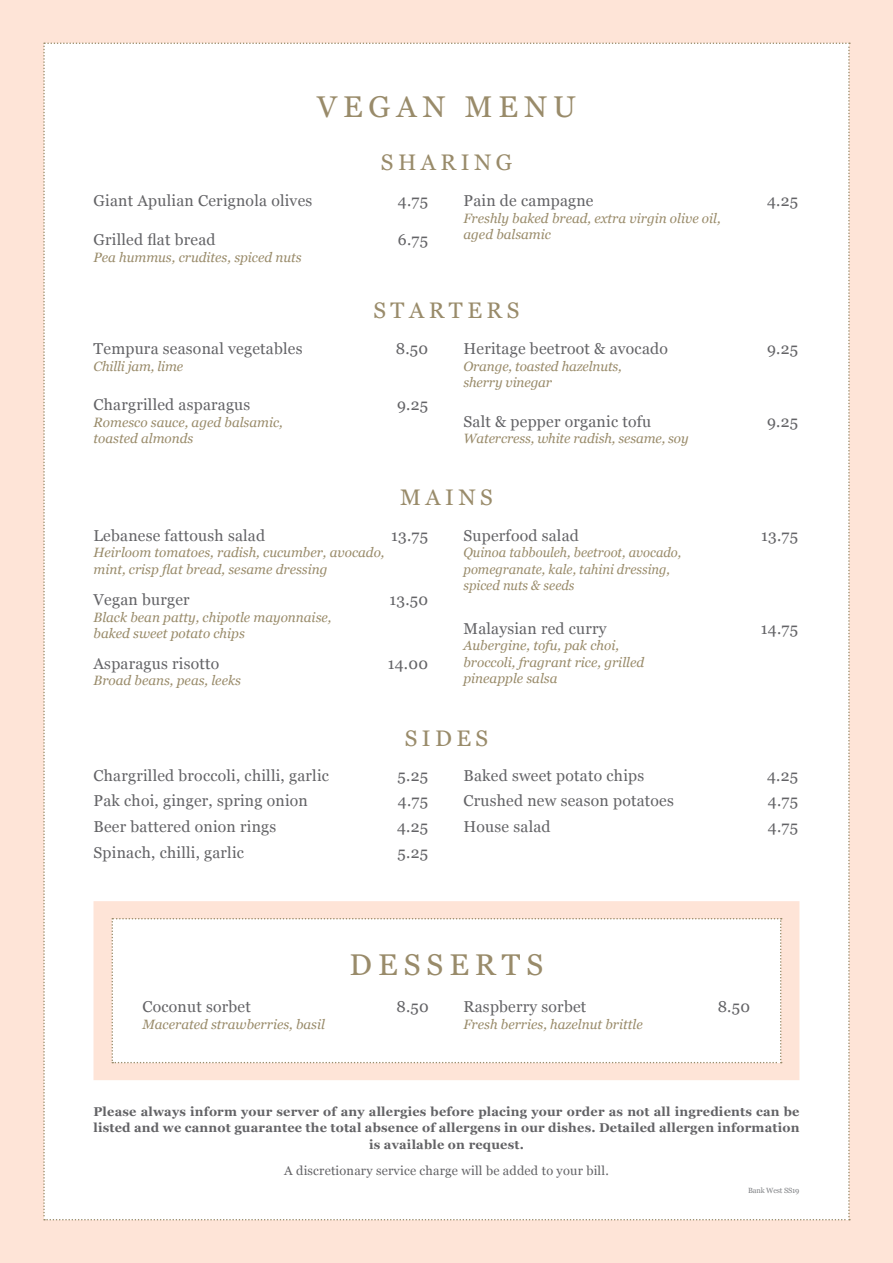
<style>
.page{position:relative;width:893px;height:1263px;background:#fee4d7}
.page>*{position:absolute;margin:0;border:0;box-sizing:border-box;transform-origin:0 0}
.HEADINGS{font:30px "Georgia";letter-spacing:.2em;color:#998b6a}
.HEADINGS-2{font:22.5px "Georgia";letter-spacing:.2em;color:#998b6a}
.Dishes{font:15.75px "Georgia";letter-spacing:.015em;color:#636366}
.Dish_Descriptors{font:italic 13.5px/16.5px "Georgia";color:#998b6a}
.Dish_Descriptors-2{font:italic 13.5px "Georgia";color:#998b6a;scale:.96 1}
.Dishes-2{font:italic 13.5px "Georgia";color:#998b6a}
.Dishes-3{font:700 12.75px/16.5px "Georgia";letter-spacing:.015em;color:#636366;text-align:center}
.Dishes-4{font:12.75px "Georgia";letter-spacing:.015em;color:#636366}
.Dishes-5{font:7.5px "Georgia";letter-spacing:-.02em;color:#808285}
</style>
<div class="page">
<div style="left:43px;top:43px;width:807px;height:1177px;background:#fff"></div>
<p class="HEADINGS" style="left:317px;top:85px;width:260px">VEGAN MENU</p>
<p class="HEADINGS-2" style="left:381px;top:146px;width:133px">SHARING</p>
<p class="Dishes" style="left:94px;top:189px;width:220px">Giant Apulian Cerignola olives</p>
<p class="Dishes" style="left:398px;top:189px;width:32px">4.75</p>
<p class="Dishes" style="left:94px;top:228px;width:124px">Grilled flat bread</p>
<p class="Dishes" style="left:398px;top:228px;width:32px">6.75</p>
<p class="Dishes-2" style="left:94px;top:247px;width:210px">Pea hummus, crudites, spiced nuts</p>
<p class="Dishes" style="left:463px;top:189px;width:132px">Pain de campagne</p>
<p class="Dishes" style="left:767px;top:189px;width:32px">4.25</p>
<p class="Dish_Descriptors" style="left:463px;top:209px;width:259px">Freshly baked bread, extra virgin olive oil, aged balsamic</p>
<p class="HEADINGS-2" style="left:373px;top:294px;width:147px">STARTERS</p>
<p class="Dishes" style="left:94px;top:337px;width:210px">Tempura seasonal vegetables</p>
<p class="Dishes" style="left:396px;top:337px;width:34px">8.50</p>
<p class="Dish_Descriptors" style="left:94px;top:357px;width:91px">Chilli jam, lime</p>
<p class="Dishes" style="left:94px;top:393px;width:158px">Chargrilled asparagus</p>
<p class="Dishes" style="left:397px;top:393px;width:32px">9.25</p>
<p class="Dish_Descriptors" style="left:94px;top:413px;width:191px">Romesco sauce, aged balsamic, toasted almonds</p>
<p class="Dishes" style="left:463px;top:337px;width:206px">Heritage beetroot &amp; avocado</p>
<p class="Dishes" style="left:767px;top:337px;width:32px">9.25</p>
<p class="Dish_Descriptors" style="left:463px;top:357px;width:160px">Orange, toasted hazelnuts,</p>
<p class="Dish_Descriptors" style="left:463px;top:374px;width:90px">sherry vinegar</p>
<p class="Dishes" style="left:463px;top:410px;width:189px">Salt &amp; pepper organic tofu</p>
<p class="Dishes" style="left:767px;top:410px;width:32px">9.25</p>
<p class="Dish_Descriptors" style="left:463px;top:430px;width:227px">Watercress, white radish, sesame, soy</p>
<p class="HEADINGS-2" style="left:400px;top:480px;width:94px">MAINS</p>
<p class="Dishes" style="left:94px;top:524px;width:173px">Lebanese fattoush salad</p>
<p class="Dishes" style="left:391px;top:524px;width:38px">13.75</p>
<p class="Dish_Descriptors" style="left:94px;top:544px;width:293px">Heirloom tomatoes, radish, cucumber, avocado, mint, crisp flat bread, sesame dressing</p>
<p class="Dishes" style="left:94px;top:588px;width:98px">Vegan burger</p>
<p class="Dishes" style="left:389px;top:588px;width:40px">13.50</p>
<p class="Dish_Descriptors" style="left:94px;top:608px;width:239px">Black bean patty, chipotle mayonnaise, baked sweet potato chips</p>
<p class="Dishes" style="left:94px;top:652px;width:127px">Asparagus risotto</p>
<p class="Dishes" style="left:388px;top:652px;width:42px">14.00</p>
<p class="Dish_Descriptors" style="left:94px;top:672px;width:149px">Broad beans, peas, leeks</p>
<p class="Dishes" style="left:463px;top:524px;width:117px">Superfood salad</p>
<p class="Dishes" style="left:761px;top:524px;width:38px">13.75</p>
<p class="Dish_Descriptors-2" style="left:463px;top:543px;width:228px">Quinoa tabbouleh, beetroot, avocado,</p>
<p class="Dish_Descriptors-2" style="left:463px;top:559px;width:217px">pomegranate, kale, tahini dressing,</p>
<p class="Dish_Descriptors-2" style="left:463px;top:576px;width:117px">spiced nuts &amp; seeds</p>
<p class="Dishes" style="left:463px;top:617px;width:145px">Malaysian red curry</p>
<p class="Dishes" style="left:761px;top:617px;width:39px">14.75</p>
<p class="Dish_Descriptors" style="left:463px;top:637px;width:157px">Aubergine, tofu, pak choi,</p>
<p class="Dish_Descriptors" style="left:463px;top:653px;width:182px">broccoli, fragrant rice, grilled</p>
<p class="Dish_Descriptors" style="left:463px;top:670px;width:95px">pineapple salsa</p>
<p class="HEADINGS-2" style="left:405px;top:722px;width:85px">SIDES</p>
<p class="Dishes" style="left:94px;top:764px;width:237px">Chargrilled broccoli, chilli, garlic</p>
<p class="Dishes" style="left:398px;top:764px;width:32px">5.25</p>
<p class="Dishes" style="left:94px;top:789px;width:216px">Pak choi, ginger, spring onion</p>
<p class="Dishes" style="left:398px;top:789px;width:32px">4.75</p>
<p class="Dishes" style="left:94px;top:815px;width:184px">Beer battered onion rings</p>
<p class="Dishes" style="left:397px;top:815px;width:32px">4.25</p>
<p class="Dishes" style="left:94px;top:841px;width:152px">Spinach, chilli, garlic</p>
<p class="Dishes" style="left:398px;top:841px;width:32px">5.25</p>
<p class="Dishes" style="left:463px;top:764px;width:182px">Baked sweet potato chips</p>
<p class="Dishes" style="left:767px;top:764px;width:32px">4.25</p>
<p class="Dishes" style="left:463px;top:789px;width:212px">Crushed new season potatoes</p>
<p class="Dishes" style="left:768px;top:789px;width:32px">4.75</p>
<p class="Dishes" style="left:463px;top:815px;width:89px">House salad</p>
<p class="Dishes" style="left:768px;top:815px;width:32px">4.75</p>
<p class="HEADINGS" style="left:350px;top:942px;width:195px">DESSERTS</p>
<p class="Dishes" style="left:142px;top:995px;width:110px">Coconut sorbet</p>
<p class="Dishes" style="left:397px;top:995px;width:34px">8.50</p>
<p class="Dish_Descriptors" style="left:142px;top:1015px;width:184px">Macerated strawberries, basil</p>
<p class="Dishes" style="left:463px;top:995px;width:124px">Raspberry sorbet</p>
<p class="Dishes" style="left:718px;top:995px;width:34px">8.50</p>
<p class="Dish_Descriptors" style="left:463px;top:1015px;width:181px">Fresh berries, hazelnut brittle</p>
<p class="Dishes-3" style="left:94px;top:1102px;width:708px">Please always inform your server of any allergies before placing your order as not all ingredients can be listed and we cannot guarantee the total absence of allergens in our dishes. Detailed allergen information is available on request.</p>
<p class="Dishes-4" style="left:284px;top:1161px;width:326px">A discretionary service charge will be added to your bill.</p>
<p class="Dishes-5" style="left:748px;top:1184px;width:53px">Bank West SS19</p>
</div>
